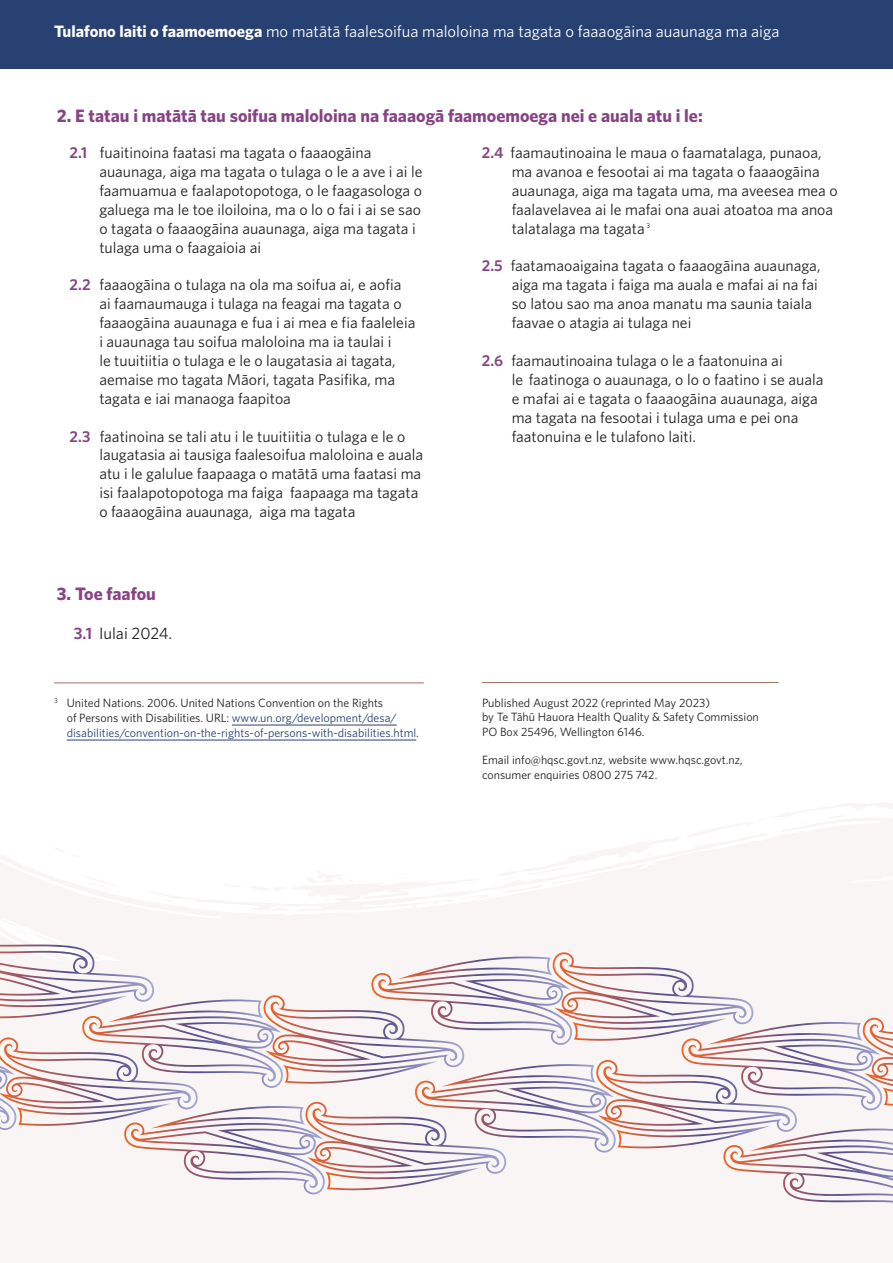
<style>
.page{position:relative;width:893px;height:1263px;background:#fff}
.page>*{position:absolute;margin:0;border:0;box-sizing:border-box;transform-origin:0 0}
.t1{font:700 18px "Whitney";color:#864385}
.t2{font:16.5px "Whitney";color:#fff}
.t3{font:16.5px "Whitney";color:#231f20}
.t4{font:15.75px/18.9px "Whitney";color:#231f20}
.t5{font:12px/15px "Whitney";color:#294273}
.t6{font:12px/14.4px "Whitney";color:#231f20}
.t7{font:7.05px "Whitney";color:#231f20}
.s1{font-weight:700}
.s2{font-weight:600;color:#864385}
.s3{color:#231f20}
</style>
<div class="page">
<div style="left:0;top:0;width:893px;height:68px;background:#284173"></div>
<div style="left:0;top:961px;width:893px;height:302px;background:#f8f5f4"></div>
<svg style="left:0;top:682px;width:893px;height:261px"></svg>
<svg style="left:363px;top:891px;width:46px;height:8px"></svg>
<svg style="left:77px;top:876px;width:41px;height:14px"></svg>
<svg style="left:155px;top:898px;width:20px;height:3px"></svg>
<svg style="left:223px;top:883px;width:64px;height:8px"></svg>
<svg style="left:54px;top:847px;width:28px;height:11px"></svg>
<svg style="left:0;top:917px;width:29px;height:18px"></svg>
<svg style="left:396px;top:873px;width:12px;height:1px"></svg>
<svg style="left:306px;top:871px;width:48px;height:11px"></svg>
<svg style="left:324px;top:898px;width:6px;height:2px"></svg>
<svg style="left:462px;top:801px;width:431px;height:98px"></svg>
<svg style="left:0;top:943px;width:893px;height:260px"></svg>
<p class="t2" style="left:54px;top:20px;width:727px"><span class="s1">Tulafono laiti o faamoemoega</span> mo matātā faalesoifua maloloina ma tagata o faaaogāina auaunaga ma aiga</p>
<p class="t1" style="left:57px;top:104px;width:648px">2. E tatau i matātā tau soifua maloloina na faaaogā faamoemoega nei e auala atu i le:</p>
<p class="t4" style="left:99px;top:143px;width:325px;text-indent:-30px"><span class="s2">2.1</span> fuaitinoina faatasi ma tagata o faaaogāina auaunaga, aiga ma tagata o tulaga o le a ave i ai le faamuamua e faalapotopotoga, o le faagasologa o galuega ma le toe iloiloina, ma o lo o fai i ai se sao o tagata o faaaogāina auaunaga, aiga ma tagata i tulaga uma o faagaioia ai</p>
<p class="t4" style="left:99px;top:275px;width:318px;text-indent:-30px"><span class="s2">2.2</span> faaaogāina o tulaga na ola ma soifua ai, e aofia ai faamaumauga i tulaga na feagai ma tagata o faaaogāina auaunaga e fua i ai mea e fia faaleleia i auaunaga tau soifua maloloina ma ia taulai i<br>le tuuitiitia o tulaga e le o laugatasia ai tagata, aemaise mo tagata Māori, tagata Pasifika, ma tagata e iai manaoga faapitoa</p>
<p class="t4" style="left:99px;top:426px;width:325px;text-indent:-30px"><span class="s2">2.3</span> faatinoina se tali atu i le tuuitiitia o tulaga e le o laugatasia ai tausiga faalesoifua maloloina e auala atu i le galulue faapaaga o matātā uma faatasi ma isi faalapotopotoga ma faiga faapaaga ma tagata o faaaogāina auaunaga, aiga ma tagata</p>
<p class="t4" style="left:512px;top:143px;width:328px;text-indent:-30px"><span class="s2">2.4</span> faamautinoaina le maua o faamatalaga, punaoa, ma avanoa e fesootai ai ma tagata o faaaogāina auaunaga, aiga ma tagata uma, ma aveesea mea o faalavelavea ai le mafai ona auai atoatoa ma anoa talatalaga ma tagata</p>
<p class="t4" style="left:512px;top:256px;width:310px;text-indent:-30px"><span class="s2">2.5</span> faatamaoaigaina tagata o faaaogāina auaunaga, aiga ma tagata i faiga ma auala e mafai ai na fai so latou sao ma anoa manatu ma saunia taiala faavae o atagia ai tulaga nei</p>
<p class="t4" style="left:512px;top:351px;width:313px;text-indent:-30px"><span class="s2">2.6</span> faamautinoaina tulaga o le a faatonuina ai<br>le faatinoga o auaunaga, o lo o faatino i se auala e mafai ai e tagata o faaaogāina auaunaga, aiga ma tagata na fesootai i tulaga uma e pei ona faatonuina e le tulafono laiti.</p>
<p class="t7" style="left:646px;top:221px;width:5px">3</p>
<p class="t1" style="left:57px;top:582px;width:101px">3. Toe faafou</p>
<p class="t3" style="left:74px;top:622px;width:100px"><span class="s2">3.1</span> Iulai 2024.</p>
<p class="t7" style="left:54px;top:696px;width:5px">3</p>
<p class="t5" style="left:67px;top:695px;width:354px"><span class="s3">United Nations. 2006. United Nations Convention on the Rights<br>of Persons with Disabilities. URL:</span> www.un.org/development/desa/ disabilities/convention-on-the-rights-of-persons-with-disabilities.html<span class="s3">.</span></p>
<p class="t6" style="left:482px;top:695px;width:278px">Published August 2022 (reprinted May 2023)<br>by Te Tāhū Hauora Health Quality &amp; Safety Commission<br>PO Box 25496, Wellington 6146.</p>
<p class="t6" style="left:482px;top:753px;width:262px">Email info@hqsc.govt.nz, website www.hqsc.govt.nz, consumer enquiries 0800 275 742.</p>
</div>
